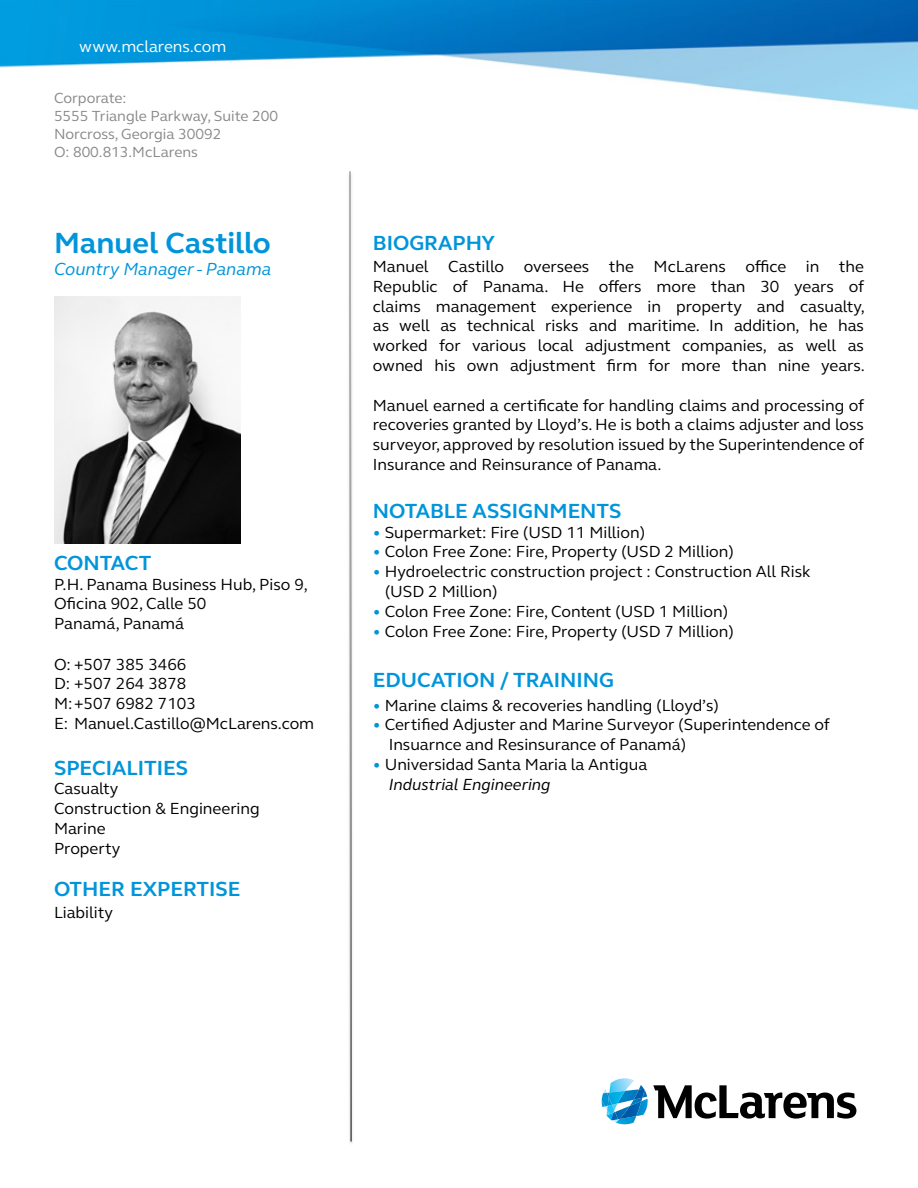
<style>
.page{position:relative;width:918px;height:1188px;background:#fff}
.page>*{position:absolute;margin:0;border:0;box-sizing:border-box;transform-origin:0 0}
.t1{font:700 30px "FS Elliot";color:#0095da}
.t2{font:700 21px "FS Elliot";color:#0095da}
.t3{font:italic 18px "FS Elliot";color:#0095da}
.t4{font:16.5px/19.8px "FS Elliot";color:#000}
.t5{font:16.5px "FS Elliot";color:#fff}
.t6{font:15px/18px "FS Elliot";color:#86888a}
.s1{color:#0095da}
.s2{font-style:italic}
</style>
<div class="page">
<img style="left:0;top:0;width:918px;height:110px">
<img style="left:349px;top:171px;width:4px;height:972px">
<svg style="left:602px;top:1078px;width:254px;height:47px"></svg>
<img style="left:54px;top:296px;width:187px;height:247px">
<p class="t5" style="left:79px;top:36px;width:149px">www.mclarens.com</p>
<p class="t6" style="left:54px;top:89px;width:225px">Corporate:<br>5555 Triangle Parkway, Suite 200<br>Norcross, Georgia 30092<br>O: 800.813.McLarens</p>
<h1 class="t1" style="left:54px;top:223px;width:218px">Manuel Castillo</h1>
<p class="t3" style="left:54px;top:256px;width:219px">Country Manager - Panama</p>
<p class="t2" style="left:54px;top:549px;width:99px">CONTACT</p>
<p class="t4" style="left:54px;top:574px;width:255px">P.H. Panama Business Hub, Piso 9,<br>Oficina 902, Calle 50<br>Panamá, Panamá</p>
<p class="t4" style="left:54px;top:654px;width:262px">O: +507 385 3466<br>D: +507 264 3878<br>M:+507 6982 7103<br>E: Manuel.Castillo@McLarens.com</p>
<p class="t2" style="left:54px;top:753px;width:136px">SPECIALITIES</p>
<p class="t4" style="left:54px;top:778px;width:207px">Casualty<br>Construction &amp; Engineering<br>Marine<br>Property</p>
<p class="t2" style="left:54px;top:875px;width:188px">OTHER EXPERTISE</p>
<p class="t4" style="left:54px;top:902px;width:60px">Liability</p>
<p class="t2" style="left:373px;top:229px;width:124px">BIOGRAPHY</p>
<p class="t4" style="left:373px;top:256px;width:494px;text-align:justify">Manuel Castillo oversees the McLarens office in the Republic of Panama. He offers more than 30 years of claims management experience in property and casualty, as well as technical risks and maritime. In addition, he has worked for various local adjustment companies, as well as owned his own adjustment firm for more than nine years.</p>
<p class="t4" style="left:373px;top:395px;width:493px;text-align:justify">Manuel earned a certificate for handling claims and processing of recoveries granted by Lloyd’s. He is both a claims adjuster and loss surveyor, approved by resolution issued by the Superintendence of Insurance and Reinsurance of Panama.</p>
<p class="t2" style="left:373px;top:497px;width:250px">NOTABLE ASSIGNMENTS</p>
<p class="t4" style="left:373px;top:522px;width:274px"><span class="s1">•</span> Supermarket: Fire (USD 11 Million)</p>
<p class="t4" style="left:373px;top:542px;width:363px"><span class="s1">•</span> Colon Free Zone: Fire, Property (USD 2 Million)</p>
<p class="t4" style="left:385px;top:561px;width:427px;text-indent:-12px"><span class="s1">•</span> Hydroelectric construction project : Construction All Risk (USD 2 Million)</p>
<p class="t4" style="left:373px;top:601px;width:357px"><span class="s1">•</span> Colon Free Zone: Fire, Content (USD 1 Million)</p>
<p class="t4" style="left:373px;top:621px;width:363px"><span class="s1">•</span> Colon Free Zone: Fire, Property (USD 7 Million)</p>
<p class="t2" style="left:373px;top:666px;width:243px">EDUCATION / TRAINING</p>
<p class="t4" style="left:373px;top:695px;width:348px"><span class="s1">•</span> Marine claims &amp; recoveries handling (Lloyd’s)</p>
<p class="t4" style="left:389px;top:715px;width:443px;text-indent:-16px"><span class="s1">•</span> Certified Adjuster and Marine Surveyor (Superintendence of<br>Insuarnce and Resinsurance of Panamá)</p>
<p class="t4" style="left:389px;top:754px;width:260px;text-indent:-16px"><span class="s1">•</span> Universidad Santa Maria la Antigua<br><span class="s2">Industrial Engineering</span></p>
</div>
